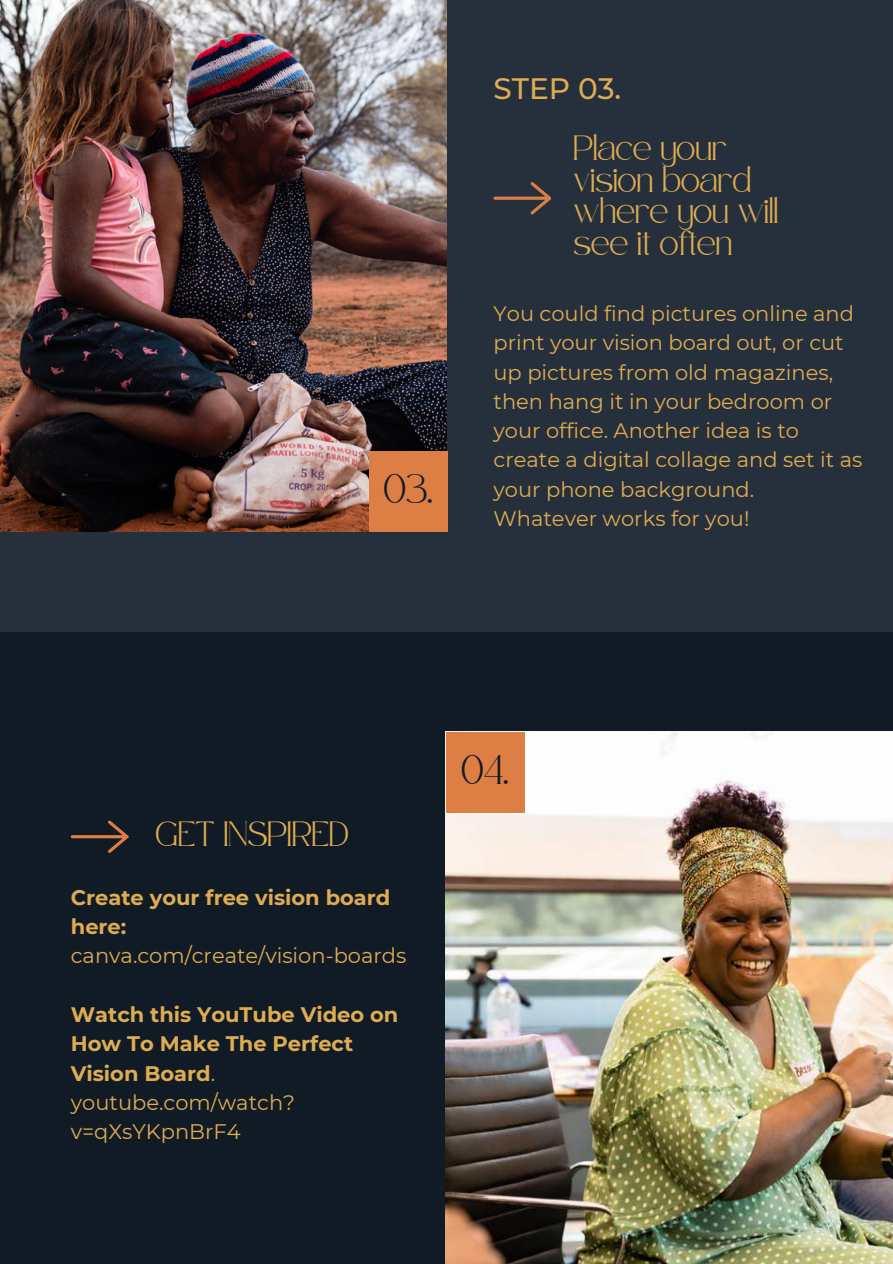
<style>
.page{position:relative;width:893px;height:1264px;background:#fff}
.page>*{position:absolute;margin:0;border:0;box-sizing:border-box;transform-origin:0 0}
.t1{font:500 29.4px "Montserrat";color:#deac52}
.t2{font:21px/29.2px "Montserrat";color:#deac52}
.t3{font:700 21px/29.2px "Montserrat";color:#deac52}
.t4{font:20.4px "Safira March";color:#111b26}
.t5{font:17.1px/31.5px "Safira March";color:#deac52}
.s1{font-weight:400}
</style>
<div class="page">
<div style="left:0;top:0;width:892px;height:1263px;background:#26303c"></div>
<div style="left:0;top:631px;width:892px;height:632px;background:#111b26"></div>
<img style="left:0;top:0;width:446px;height:531px">
<div style="left:369px;top:450px;width:78px;height:81px;background:#dd7f44"></div>
<img style="left:446px;top:731px;width:446px;height:532px">
<div style="left:446px;top:731px;width:78px;height:81px;background:#dd7f44"></div>
<svg style="left:493px;top:182px;width:58px;height:32px"></svg>
<svg style="left:71px;top:820px;width:57px;height:32px"></svg>
<p class="t4" style="left:384px;top:484px;width:50px">03.</p>
<h1 class="t1" style="left:493px;top:68px;width:129px">STEP 03.</h1>
<p class="t5" style="left:573px;top:139px;width:206px">Place your vision board where you will see it often</p>
<p class="t2" style="left:493px;top:298px;width:370px">You could find pictures online and print your vision board out, or cut up pictures from old magazines, then hang it in your bedroom or your office. Another idea is to create a digital collage and set it as your phone background.<br>Whatever works for you!</p>
<p class="t5" style="left:156px;top:824px;width:194px">GET INSPIRED</p>
<p class="t3" style="left:71px;top:881px;width:321px">Create your free vision board here:</p>
<p class="t2" style="left:71px;top:940px;width:337px">canva.com/create/vision-boards</p>
<p class="t3" style="left:71px;top:998px;width:329px">Watch this YouTube Video on<br>How To Make The Perfect<br>Vision Board<span class="s1">. youtube.com/watch? v=qXsYKpnBrF4</span></p>
<p class="t4" style="left:461px;top:765px;width:49px">04.</p>
</div>
